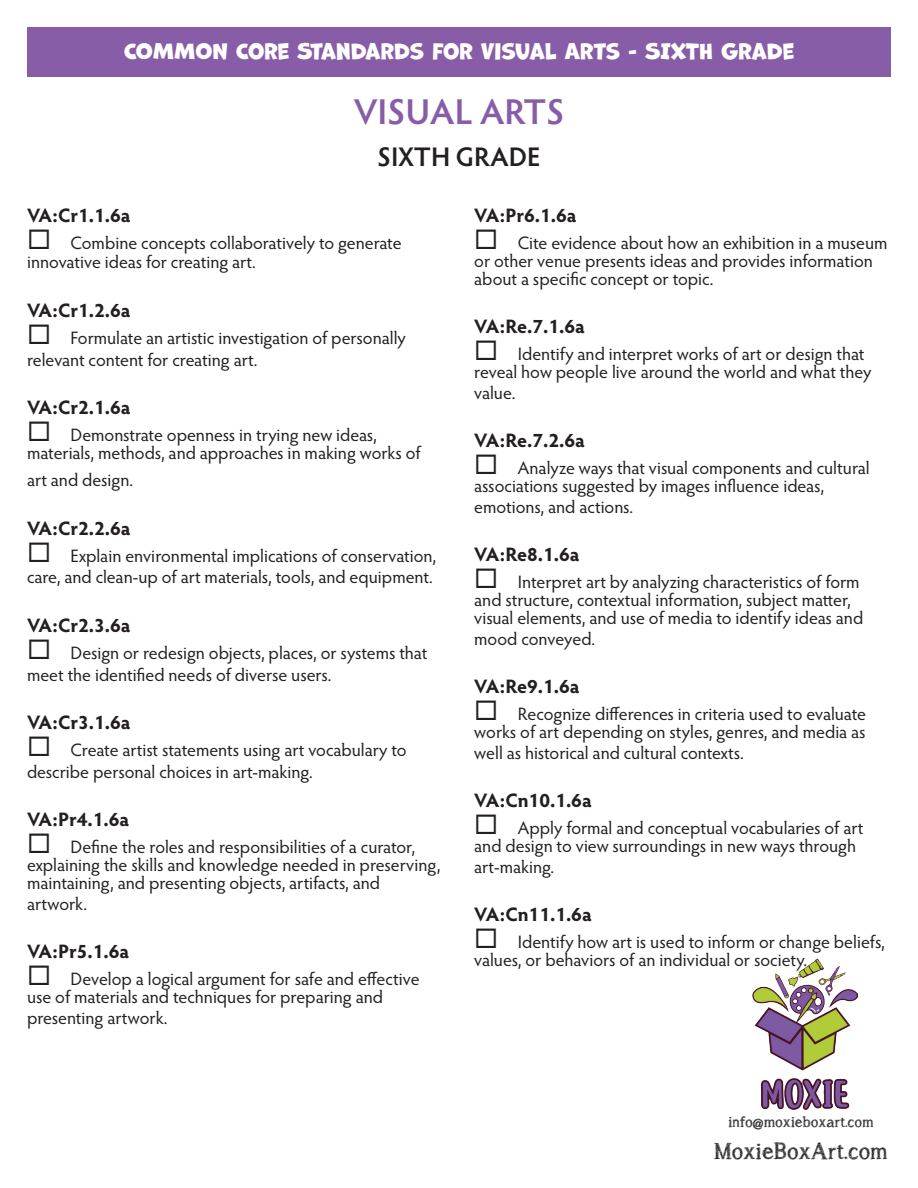
<style>
.page{position:relative;width:918px;height:1188px;background:#fff}
.page>*{position:absolute;margin:0;border:0;box-sizing:border-box;transform-origin:0 0}
.t1{font:600 36px "Hypatia Sans Pro";color:#885da7}
.t2{font:27.6px "A Songfor Jennifer";letter-spacing:.025em;color:#231f20}
.t3{font:600 27px "Hypatia Sans Pro";color:#231f20}
.t4{font:21px "Marvin";color:#fff}
.t5{font:700 19.5px "Hypatia Sans Pro";color:#231f20}
.t6{font:18px/18px "Hypatia Sans Pro";color:#231f20}
.t7{font:18px "A Songfor Jennifer";letter-spacing:.025em;color:#231f20}
</style>
<div class="page">
<div style="left:27px;top:28px;width:864px;height:49px;background:#885da7"></div>
<img style="left:752px;top:959px;width:106px;height:151px">
<p class="t4" style="left:124px;top:39px;width:671px">COMMON CORE STANDARDS FOR VISUAL ARTS - SIXTH GRADE</p>
<h1 class="t1" style="left:354px;top:86px;width:212px">VISUAL ARTS</h1>
<h3 class="t3" style="left:378px;top:138px;width:164px">SIXTH GRADE</h3>
<p class="t5" style="left:27px;top:201px;width:105px">VA:Cr1.1.6a</p>
<p class="t6" style="left:27px;top:232px;width:376px;line-height:19.8px">◻ Combine concepts collaboratively to generate innovative ideas for creating art.</p>
<p class="t5" style="left:27px;top:297px;width:105px">VA:Cr1.2.6a</p>
<p class="t6" style="left:27px;top:327px;width:380px;line-height:21.6px">◻ Formulate an artistic investigation of personally relevant content for creating art.</p>
<p class="t5" style="left:27px;top:394px;width:105px">VA:Cr2.1.6a</p>
<p class="t6" style="left:27px;top:426px;width:395px">◻ Demonstrate openness in trying new ideas, materials, methods, and approaches in making works of</p>
<p class="t6" style="left:27px;top:471px;width:108px">art and design.</p>
<p class="t5" style="left:27px;top:514px;width:105px">VA:Cr2.2.6a</p>
<p class="t6" style="left:27px;top:544px;width:411px;line-height:21.6px">◻ Explain environmental implications of conservation, care, and clean-up of art materials, tools, and equipment.</p>
<p class="t5" style="left:27px;top:612px;width:105px">VA:Cr2.3.6a</p>
<p class="t6" style="left:27px;top:642px;width:402px;line-height:21.6px">◻ Design or redesign objects, places, or systems that meet the identified needs of diverse users.</p>
<p class="t5" style="left:27px;top:709px;width:105px">VA:Cr3.1.6a</p>
<p class="t6" style="left:27px;top:739px;width:381px;line-height:21.6px">◻ Create artist statements using art vocabulary to describe personal choices in art-making.</p>
<p class="t5" style="left:27px;top:805px;width:104px">VA:Pr4.1.6a</p>
<p class="t6" style="left:27px;top:837px;width:415px">◻ Define the roles and responsibilities of a curator, explaining the skills and knowledge needed in preserving, maintaining, and presenting objects, artifacts, and</p>
<p class="t6" style="left:27px;top:894px;width:62px">artwork.</p>
<p class="t5" style="left:27px;top:937px;width:104px">VA:Pr5.1.6a</p>
<p class="t6" style="left:27px;top:969px;width:394px">◻ Develop a logical argument for safe and effective use of materials and techniques for preparing and</p>
<p class="t6" style="left:27px;top:1008px;width:142px">presenting artwork.</p>
<p class="t5" style="left:474px;top:201px;width:104px">VA:Pr6.1.6a</p>
<p class="t6" style="left:474px;top:233px;width:415px">◻ Cite evidence about how an exhibition in a museum or other venue presents ideas and provides information about a specific concept or topic.</p>
<p class="t5" style="left:474px;top:312px;width:112px">VA:Re.7.1.6a</p>
<p class="t6" style="left:474px;top:344px;width:399px">◻ Identify and interpret works of art or design that reveal how people live around the world and what they</p>
<p class="t6" style="left:474px;top:383px;width:43px">value.</p>
<p class="t5" style="left:474px;top:426px;width:112px">VA:Re.7.2.6a</p>
<p class="t6" style="left:474px;top:458px;width:397px">◻ Analyze ways that visual components and cultural associations suggested by images influence ideas,</p>
<p class="t6" style="left:474px;top:497px;width:160px">emotions, and actions.</p>
<p class="t5" style="left:474px;top:540px;width:107px">VA:Re8.1.6a</p>
<p class="t6" style="left:474px;top:572px;width:391px">◻ Interpret art by analyzing characteristics of form and structure, contextual information, subject matter, visual elements, and use of media to identify ideas and</p>
<p class="t6" style="left:474px;top:629px;width:122px">mood conveyed.</p>
<p class="t5" style="left:474px;top:672px;width:107px">VA:Re9.1.6a</p>
<p class="t6" style="left:474px;top:704px;width:393px">◻ Recognize differences in criteria used to evaluate works of art depending on styles, genres, and media as</p>
<p class="t6" style="left:474px;top:743px;width:271px">well as historical and cultural contexts.</p>
<p class="t5" style="left:474px;top:786px;width:119px">VA:Cn10.1.6a</p>
<p class="t6" style="left:474px;top:818px;width:391px">◻ Apply formal and conceptual vocabularies of art and design to view surroundings in new ways through</p>
<p class="t6" style="left:474px;top:857px;width:82px">art-making.</p>
<p class="t5" style="left:474px;top:900px;width:119px">VA:Cn11.1.6a</p>
<p class="t6" style="left:474px;top:932px;width:412px">◻ Identify how art is used to inform or change beliefs, values, or behaviors of an individual or society.</p>
<p class="t7" style="left:728px;top:1112px;width:147px">info@moxieboxart.com</p>
<h2 class="t2" style="left:714px;top:1136px;width:175px">MoxieBoxArt.com</h2>
</div>
